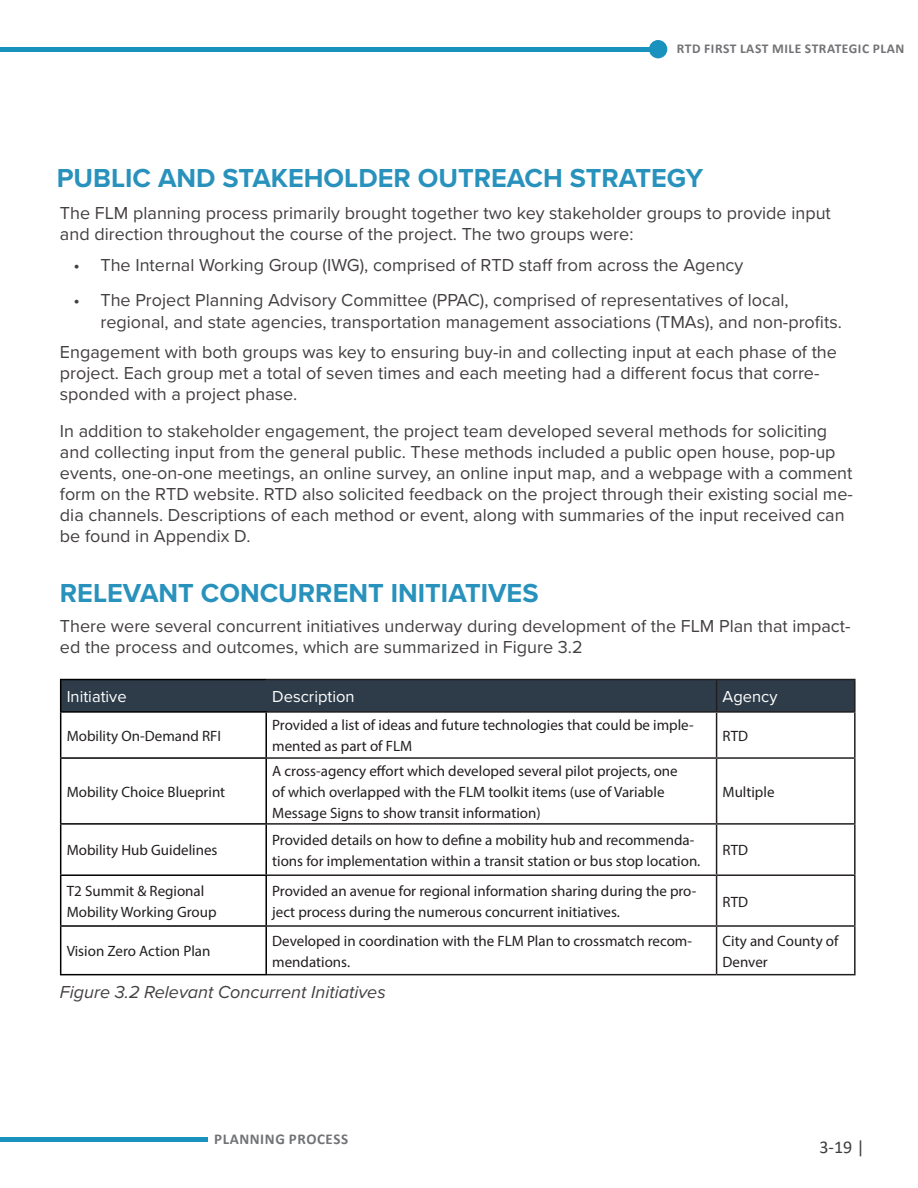
<style>
.page{position:relative;width:918px;height:1188px;background:#fff}
.page>*{position:absolute;margin:0;border:0;box-sizing:border-box;transform-origin:0 0}
.t1{font:700 27px "Proxima Nova";color:#2892bd}
.t2{font:18px/21px "Proxima Nova";color:#444042}
.t3{font:italic 18px "Proxima Nova";color:#444042}
.t4{font:18px "Calibri";color:#3e3e3f}
.t5{font:16.5px "Proxima Nova";color:#fff}
.t6{font:15px/24.5px "Myriad Pro";color:#231f20}
.t7{font:700 15px "Calibri";letter-spacing:.04em;color:#727376}
.t8{font:700 13.5px "Calibri";letter-spacing:.04em;color:#727376}
</style>
<div class="page">
<hr style="left:0;top:47px;width:658px;height:4px;background:#1992bd">
<div style="left:649px;top:40px;width:18px;height:18px;background:#1992bd;border-radius:50%"></div>
<div style="left:0;top:1137px;width:208px;height:5px;background:#1992bd"></div>
<div style="left:61px;top:680px;width:205px;height:32px;background:#2e3c49"></div>
<div style="left:266px;top:680px;width:451px;height:32px;background:#2e3c49"></div>
<div style="left:717px;top:680px;width:138px;height:32px;background:#2e3c49"></div>
<hr style="left:266px;top:679px;width:451px;height:1px;background:#231f20">
<hr style="left:717px;top:679px;width:139px;height:1px;background:#231f20">
<hr style="left:716px;top:680px;width:1px;height:31px;background:#231f20">
<hr style="left:854px;top:680px;width:2px;height:31px;background:#231f20">
<hr style="left:267px;top:711px;width:450px;height:2px;background:#231f20">
<hr style="left:717px;top:711px;width:139px;height:2px;background:#231f20">
<hr style="left:716px;top:713px;width:1px;height:44px;background:#231f20">
<hr style="left:854px;top:713px;width:2px;height:44px;background:#231f20">
<hr style="left:267px;top:757px;width:450px;height:2px;background:#231f20">
<hr style="left:717px;top:757px;width:139px;height:2px;background:#231f20">
<hr style="left:716px;top:759px;width:1px;height:64px;background:#231f20">
<hr style="left:854px;top:759px;width:2px;height:64px;background:#231f20">
<hr style="left:267px;top:823px;width:450px;height:2px;background:#231f20">
<hr style="left:717px;top:823px;width:139px;height:2px;background:#231f20">
<hr style="left:716px;top:825px;width:1px;height:49px;background:#231f20">
<hr style="left:854px;top:825px;width:2px;height:49px;background:#231f20">
<hr style="left:267px;top:874px;width:450px;height:2px;background:#231f20">
<hr style="left:717px;top:874px;width:139px;height:2px;background:#231f20">
<hr style="left:716px;top:876px;width:1px;height:49px;background:#231f20">
<hr style="left:854px;top:876px;width:2px;height:49px;background:#231f20">
<hr style="left:267px;top:925px;width:450px;height:2px;background:#231f20">
<hr style="left:717px;top:925px;width:139px;height:2px;background:#231f20">
<hr style="left:716px;top:927px;width:1px;height:47px;background:#231f20">
<hr style="left:854px;top:927px;width:2px;height:47px;background:#231f20">
<hr style="left:267px;top:974px;width:450px;height:1px;background:#231f20">
<hr style="left:717px;top:974px;width:139px;height:1px;background:#231f20">
<hr style="left:60px;top:679px;width:206px;height:1px;background:#000">
<hr style="left:60px;top:680px;width:1px;height:31px;background:#000">
<hr style="left:60px;top:711px;width:207px;height:2px;background:#000">
<hr style="left:60px;top:713px;width:1px;height:44px;background:#000">
<hr style="left:265px;top:713px;width:2px;height:44px;background:#000">
<hr style="left:60px;top:757px;width:207px;height:2px;background:#000">
<hr style="left:60px;top:759px;width:1px;height:64px;background:#000">
<hr style="left:265px;top:759px;width:2px;height:64px;background:#000">
<hr style="left:60px;top:823px;width:207px;height:2px;background:#000">
<hr style="left:60px;top:825px;width:1px;height:49px;background:#000">
<hr style="left:265px;top:825px;width:2px;height:49px;background:#000">
<hr style="left:60px;top:874px;width:207px;height:2px;background:#000">
<hr style="left:60px;top:876px;width:1px;height:49px;background:#000">
<hr style="left:265px;top:876px;width:2px;height:49px;background:#000">
<hr style="left:60px;top:925px;width:207px;height:2px;background:#000">
<hr style="left:60px;top:927px;width:1px;height:47px;background:#000">
<hr style="left:265px;top:927px;width:2px;height:47px;background:#000">
<hr style="left:60px;top:974px;width:207px;height:1px;background:#000">
<p class="t8" style="left:677px;top:39px;width:229px">RTD FIRST LAST MILE STRATEGIC PLAN</p>
<h1 class="t1" style="left:57px;top:158px;width:648px">PUBLIC AND STAKEHOLDER OUTREACH STRATEGY</h1>
<p class="t2" style="left:60px;top:202px;width:772px">The FLM planning process primarily brought together two key stakeholder groups to provide input and direction throughout the course of the project. The two groups were:</p>
<p class="t2" style="left:73px;top:254px;width:671px">• The Internal Working Group (IWG), comprised of RTD staf from across the Agency</p>
<p class="t2" style="left:100px;top:288px;width:743px;line-height:21.6px;text-indent:-27px">• The Project Planning Advisory Committee (PPAC), comprised of representatives of local, regional, and state agencies, transportation management associations (TMAs), and non-profts.</p>
<p class="t2" style="left:60px;top:341px;width:779px">Engagement with both groups was key to ensuring buy-in and collecting input at each phase of the project. Each group met a total of seven times and each meeting had a diferent focus that corre&shy;sponded with a project phase.</p>
<p class="t2" style="left:60px;top:420px;width:795px">In addition to stakeholder engagement, the project team developed several methods for soliciting and collecting input from the general public. These methods included a public open house, pop-up events, one-on-one meetings, an online survey, an online input map, and a webpage with a comment form on the RTD website. RTD also solicited feedback on the project through their existing social me&shy;dia channels. Descriptions of each method or event, along with summaries of the input received can be found in Appendix D.</p>
<h1 class="t1" style="left:60px;top:573px;width:480px">RELEVANT CONCURRENT INITIATIVES</h1>
<p class="t2" style="left:60px;top:615px;width:792px">There were several concurrent initiatives underway during development of the FLM Plan that impact&shy;ed the process and outcomes, which are summarized in Figure 3.2</p>
<p class="t5" style="left:67px;top:684px;width:61px">Initiative</p>
<p class="t5" style="left:272px;top:684px;width:84px">Description</p>
<p class="t5" style="left:723px;top:684px;width:56px">Agency</p>
<p class="t6" style="left:272px;top:713px;width:423px">Provided a list of ideas and future technologies that could be imple-</p>
<p class="t6" style="left:67px;top:723px;width:156px">Mobility On-Demand RFI</p>
<p class="t6" style="left:723px;top:723px;width:27px">RTD</p>
<p class="t6" style="left:272px;top:734px;width:407px">mented as part of FLM<br>A cross-agency efort which developed several pilot projects, one</p>
<p class="t6" style="left:67px;top:779px;width:160px">Mobility Choice Blueprint</p>
<p class="t6" style="left:272px;top:779px;width:394px">of which overlapped with the FLM toolkit items (use of Variable</p>
<p class="t6" style="left:723px;top:779px;width:53px">Multiple</p>
<p class="t6" style="left:272px;top:799px;width:424px;line-height:27.2px">Message Signs to show transit information)<br>Provided details on how to defne a mobility hub and recommenda-</p>
<p class="t6" style="left:67px;top:838px;width:152px">Mobility Hub Guidelines</p>
<p class="t6" style="left:723px;top:838px;width:27px">RTD</p>
<p class="t6" style="left:272px;top:848px;width:430px">tions for implementation within a transit station or bus stop location.</p>
<p class="t6" style="left:67px;top:879px;width:139px">T2 Summit &amp; Regional</p>
<p class="t6" style="left:272px;top:879px;width:426px">Provided an avenue for regional information sharing during the pro-</p>
<p class="t6" style="left:723px;top:889px;width:27px">RTD</p>
<p class="t6" style="left:67px;top:900px;width:151px">Mobility Working Group</p>
<p class="t6" style="left:272px;top:897px;width:421px;line-height:28.7px">ject process during the numerous concurrent initiatives.<br>Developed in coordination with the FLM Plan to crossmatch recom-</p>
<p class="t6" style="left:723px;top:928px;width:118px">City and County of</p>
<p class="t6" style="left:67px;top:939px;width:145px">Vision Zero Action Plan</p>
<p class="t6" style="left:272px;top:949px;width:79px">mendations.</p>
<p class="t6" style="left:723px;top:949px;width:47px">Denver</p>
<p class="t3" style="left:60px;top:979px;width:327px">Figure 3.2 Relevant Concurrent Initiatives</p>
<p class="t7" style="left:214px;top:1128px;width:135px">PLANNING PROCESS</p>
<p class="t4" style="left:819px;top:1134px;width:47px">3-19 |</p>
</div>
